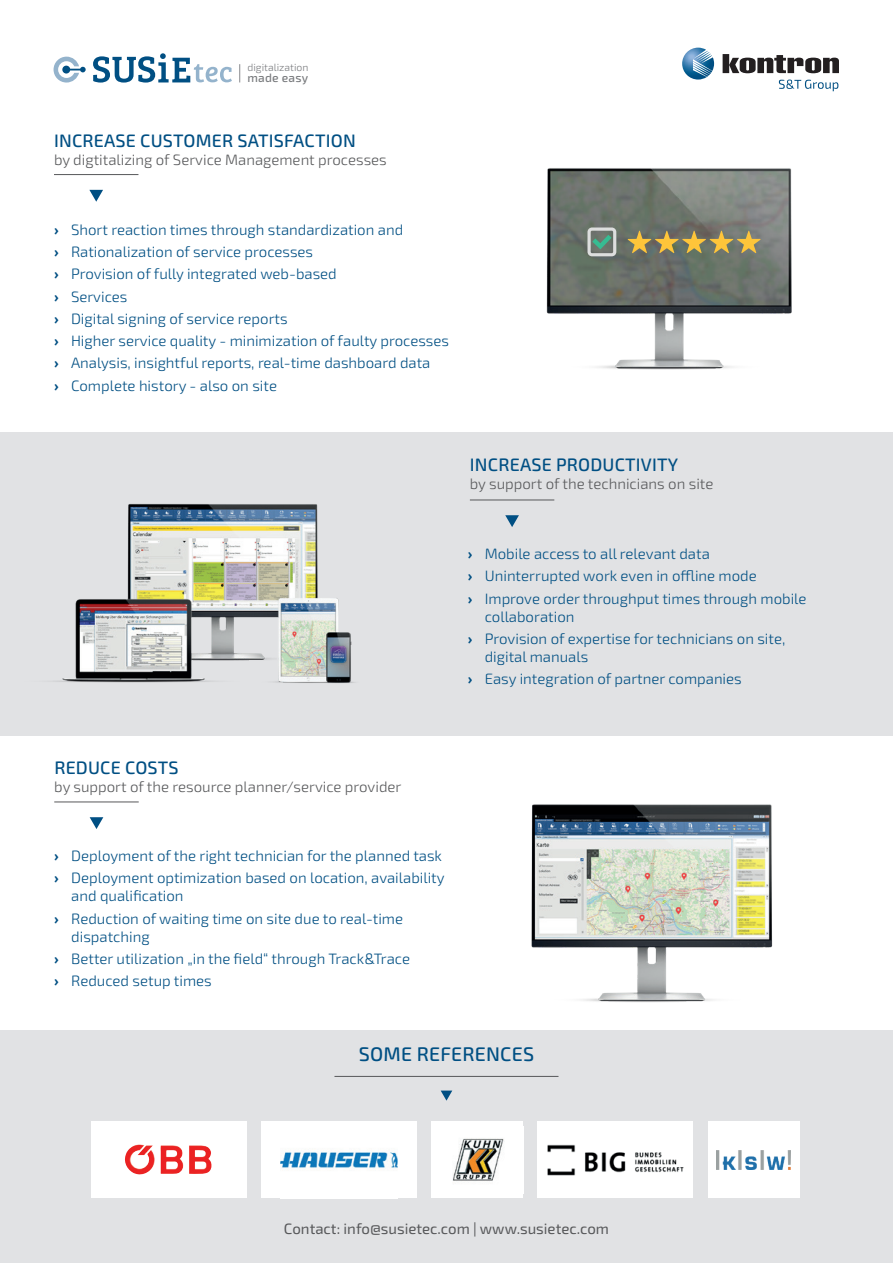
<style>
.page{position:relative;width:893px;height:1263px;background:#fff}
.page>*{position:absolute;margin:0;border:0;box-sizing:border-box;transform-origin:0 0}
.t1{font:500 19.65px "Sn T";letter-spacing:.01em;color:#004f83}
.t2{font:500 18px "Sn T";letter-spacing:.01em;color:#004f83}
.t3{font:300 15px/22.2px "Sn T";color:#004f83}
.t4{font:300 15px "Sn T";color:#57585a}
.t5{font:15px "Sn T";color:#57585a}
.t6{font:500 12.15px "Sn T";letter-spacing:.015em;color:#787a7d}
.t7{font:300 10.5px "Sn T";color:#787a7d}
.s1{font-weight:700}
</style>
<div class="page">
<div style="left:0;top:1030px;width:893px;height:233px;background:#e1e2e4"></div>
<div style="left:0;top:432px;width:893px;height:303px;background:#e1e2e4"></div>
<hr style="left:334px;top:1076px;width:224px;height:1px;background:#57585a">
<svg style="left:441px;top:1090px;width:11px;height:11px"></svg>
<img style="left:682px;top:48px;width:32px;height:32px">
<svg style="left:723px;top:54px;width:116px;height:19px"></svg>
<svg style="left:779px;top:80px;width:59px;height:11px"></svg>
<div style="left:91px;top:1121px;width:156px;height:77px;background:#fff"></div>
<img style="left:125px;top:1144px;width:87px;height:31px">
<div style="left:261px;top:1121px;width:156px;height:77px;background:#fff"></div>
<img style="left:280px;top:1151px;width:118px;height:18px">
<div style="left:538px;top:1121px;width:155px;height:77px;background:#fff"></div>
<img style="left:547px;top:1144px;width:137px;height:31px">
<div style="left:431px;top:1121px;width:92px;height:77px;background:#fff"></div>
<img style="left:452px;top:1138px;width:52px;height:43px">
<div style="left:708px;top:1121px;width:91px;height:77px;background:#fff"></div>
<img style="left:716px;top:1150px;width:75px;height:19px">
<img style="left:53px;top:504px;width:302px;height:179px">
<img style="left:485px;top:804px;width:288px;height:273px">
<hr style="left:54px;top:174px;width:84px;height:1px;background:#57585a">
<svg style="left:89px;top:190px;width:14px;height:12px"></svg>
<hr style="left:470px;top:500px;width:84px;height:1px;background:#57585a">
<svg style="left:505px;top:515px;width:14px;height:12px"></svg>
<hr style="left:54px;top:802px;width:85px;height:1px;background:#57585a">
<svg style="left:90px;top:817px;width:13px;height:12px"></svg>
<img style="left:546px;top:168px;width:246px;height:202px">
<svg style="left:587px;top:227px;width:29px;height:29px"></svg>
<svg style="left:627px;top:231px;width:134px;height:22px;background:#9c8d5a"></svg>
<svg style="left:239px;top:64px;width:1px;height:18px"></svg>
<svg style="left:93px;top:53px;width:139px;height:30px"></svg>
<svg style="left:54px;top:57px;width:32px;height:26px"></svg>
<p class="t7" style="left:247px;top:62px;width:62px">digitalization</p>
<p class="t6" style="left:247px;top:71px;width:62px">made easy</p>
<p class="t2" style="left:54px;top:130px;width:303px">INCREASE CUSTOMER SATISFACTION</p>
<p class="t4" style="left:54px;top:151px;width:334px">by digtitalizing of Service Management processes</p>
<p class="t3" style="left:54px;top:219px;width:397px"><span class="s1">›</span> Short reaction times through standardization and<br><span class="s1">›</span> Rationalization of service processes<br><span class="s1">›</span> Provision of fully integrated web-based<br><span class="s1">›</span> Services<br><span class="s1">›</span> Digital signing of service reports<br><span class="s1">›</span> Higher service quality - minimization of faulty processes <span class="s1">›</span> Analysis, insightful reports, real-time dashboard data<br><span class="s1">›</span> Complete history - also on site</p>
<p class="t2" style="left:470px;top:454px;width:210px">INCREASE PRODUCTIVITY</p>
<p class="t4" style="left:470px;top:475px;width:245px">by support of the technicians on site</p>
<p class="t3" style="left:468px;top:543px;width:340px"><span class="s1">›</span> Mobile access to all relevant data<br><span class="s1">›</span> Uninterrupted work even in offline mode<br><span class="s1">›</span> Improve order throughput times through mobile</p>
<p class="t3" style="left:468px;top:605px;width:319px;text-indent:17px">collaboration<br><span class="s1">›</span> Provision of expertise for technicians on site,</p>
<p class="t3" style="left:468px;top:646px;width:276px;text-indent:17px">digital manuals<br><span class="s1">›</span> Easy integration of partner companies</p>
<p class="t2" style="left:54px;top:757px;width:126px">REDUCE COSTS</p>
<p class="t4" style="left:54px;top:778px;width:349px">by support of the resource planner/service provider</p>
<p class="t3" style="left:54px;top:845px;width:392px"><span class="s1">›</span> Deployment of the right technician for the planned task <span class="s1">›</span> Deployment optimization based on location, availability</p>
<p class="t3" style="left:54px;top:885px;width:350px;text-indent:17px">and qualification<br><span class="s1">›</span> Reduction of waiting time on site due to real-time</p>
<p class="t3" style="left:54px;top:925px;width:357px;text-indent:17px">dispatching<br><span class="s1">›</span> Better utilization „in the field“ through Track&amp;Trace <span class="s1">›</span> Reduced setup times</p>
<h1 class="t1" style="left:359px;top:1042px;width:177px">SOME REFERENCES</h1>
<p class="t5" style="left:284px;top:1220px;width:327px">Contact: info@susietec.com | www.susietec.com</p>
</div>
